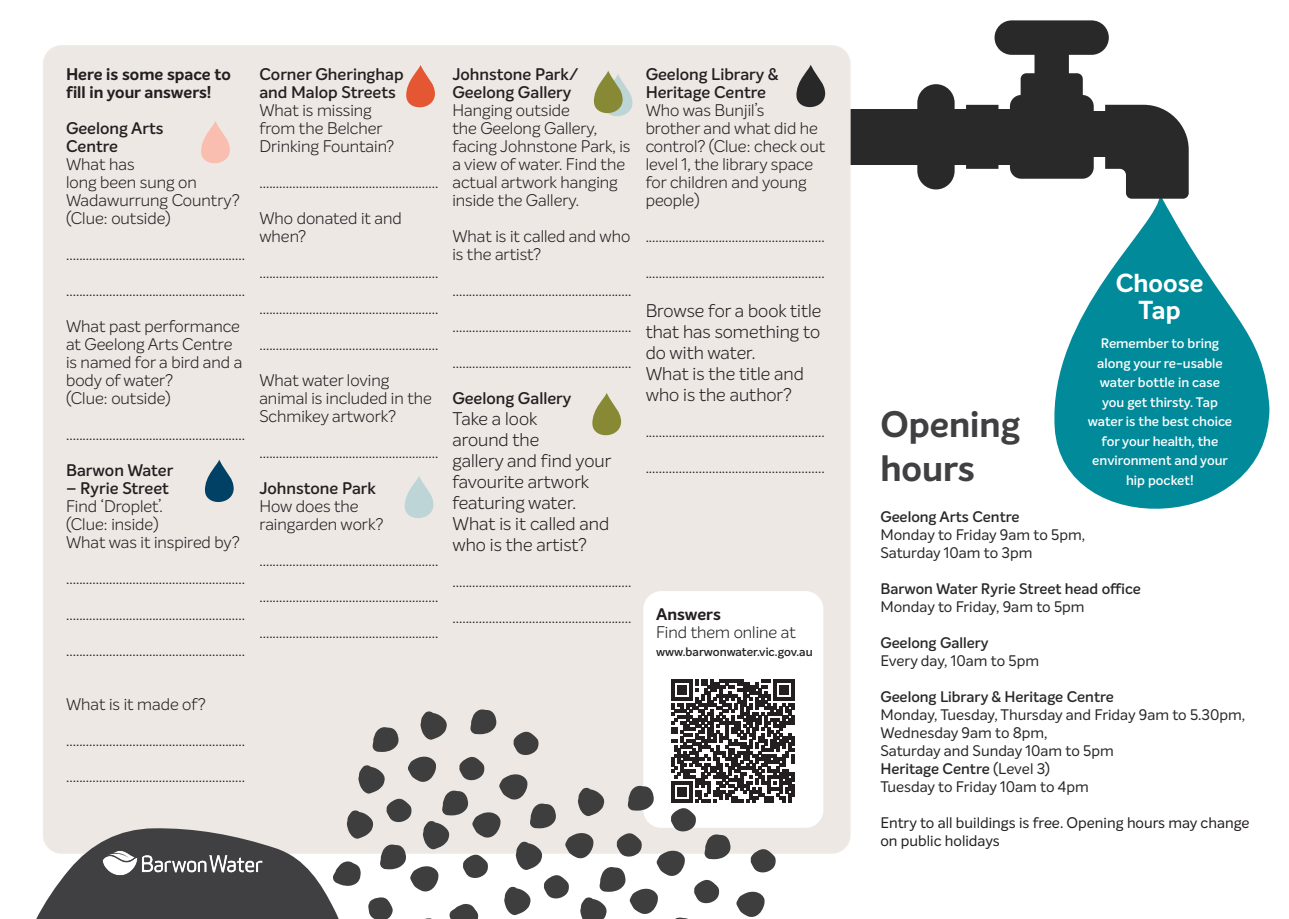
<style>
.page{position:relative;width:1289px;height:919px;background:#fff}
.page>*{position:absolute;margin:0;border:0;box-sizing:border-box;transform-origin:0 0}
.t1{font:700 36px/43.2px "Intelo";color:#404042}
.t2{font:700 25.5px/27px "Intelo";color:#fff;text-align:center}
.t3{font:300 18px/21px "Intelo";color:#231f20}
.t4{font:300 16.5px/18px "Intelo";color:#231f20}
.t5{font:600 16.5px/18px "Intelo";color:#231f20}
.t6{font:700 16.5px/18px "Intelo";color:#231f20}
.t7{font:15px/18px "Intelo";color:#282828}
.t8{font:15px/18px "Intelo";color:#231f20}
.t9{font:600 15px/18px "Intelo";color:#282828}
.t10{font:600 13.5px/19.5px "Intelo";color:#fff;text-align:center}
.t11{font:600 12px "Intelo";color:#231f20}
.s1{font-weight:600}
.s2{font-weight:400}
</style>
<div class="page">
<svg style="left:1054px;top:194px;width:215px;height:315px;fill:#008a9a"></svg>
<div style="left:833px;top:109px;width:182px;height:56px;background:#292929"></div>
<div style="left:917px;top:84px;width:37px;height:105px;background:#292929;border-radius:19px"></div>
<svg style="left:966px;top:20px;width:222px;height:179px"></svg>
<div style="left:931px;top:111px;width:194px;height:46px;background:#292929"></div>
<div style="left:44px;top:46px;width:805px;height:806px;background:#ede8e4;border-radius:18px"></div>
<svg style="left:205px;top:459px;width:29px;height:43px"></svg>
<svg style="left:201px;top:121px;width:29px;height:43px"></svg>
<svg style="left:796px;top:65px;width:29px;height:43px"></svg>
<svg style="left:404px;top:476px;width:29px;height:42px"></svg>
<svg style="left:406px;top:65px;width:29px;height:43px"></svg>
<svg style="left:593px;top:71px;width:39px;height:46px"></svg>
<svg style="left:592px;top:393px;width:29px;height:43px"></svg>
<div style="left:643px;top:591px;width:180px;height:236px;background:#fff;border-radius:18px"></div>
<svg style="left:36px;top:679px;width:758px;height:240px"></svg>
<img style="left:100px;top:848px;width:165px;height:29px">
<p class="t6" style="left:66px;top:65px;width:166px">Here is some space to fill in your answers!</p>
<p class="t5" style="left:66px;top:119px;width:99px">Geelong Arts<br>Centre</p>
<p class="t4" style="left:66px;top:155px;width:175px">What has<br>long been sung on<br>Wadawurrung Country? (Clue: outside)</p>
<p class="t4" style="left:66px;top:245px;width:181px">......................................................</p>
<p class="t4" style="left:66px;top:281px;width:181px">......................................................</p>
<p class="t4" style="left:66px;top:317px;width:178px">What past performance at Geelong Arts Centre is named for a bird and a body of water?<br>(Clue: outside)</p>
<p class="t4" style="left:66px;top:425px;width:181px">......................................................</p>
<p class="t5" style="left:66px;top:461px;width:109px">Barwon Water</p>
<p class="t5" style="left:66px;top:479px;width:104px">– Ryrie Street</p>
<p class="t4" style="left:66px;top:497px;width:175px">Find ‘Droplet’.<br>(Clue: inside)<br>What was it inspired by?</p>
<p class="t4" style="left:66px;top:569px;width:181px">......................................................</p>
<p class="t4" style="left:66px;top:605px;width:181px">......................................................</p>
<p class="t4" style="left:66px;top:641px;width:181px">......................................................</p>
<p class="t5" style="left:259px;top:65px;width:146px">Corner Gheringhap and Malop Streets</p>
<p class="t4" style="left:259px;top:101px;width:136px">What is missing from the Belcher<br>Drinking Fountain?</p>
<p class="t4" style="left:259px;top:173px;width:181px">......................................................</p>
<p class="t4" style="left:259px;top:209px;width:144px">Who donated it and when?</p>
<p class="t4" style="left:259px;top:263px;width:181px">......................................................</p>
<p class="t4" style="left:259px;top:299px;width:181px">......................................................</p>
<p class="t4" style="left:259px;top:335px;width:181px">......................................................</p>
<p class="t4" style="left:259px;top:371px;width:174px">What water loving animal is included in the<br>Schmikey artwork?</p>
<p class="t4" style="left:259px;top:443px;width:181px">......................................................</p>
<p class="t5" style="left:259px;top:479px;width:118px">Johnstone Park</p>
<p class="t4" style="left:259px;top:497px;width:126px">How does the raingarden work?</p>
<p class="t4" style="left:259px;top:551px;width:181px">......................................................</p>
<p class="t4" style="left:259px;top:587px;width:181px">......................................................</p>
<p class="t4" style="left:259px;top:623px;width:181px">......................................................</p>
<p class="t5" style="left:452px;top:65px;width:128px">Johnstone Park/<br>Geelong Gallery</p>
<p class="t4" style="left:452px;top:101px;width:180px">Hanging outside<br>the Geelong Gallery, facing Johnstone Park, is a view of water. Find the actual artwork hanging inside the Gallery.</p>
<p class="t4" style="left:452px;top:227px;width:179px">What is it called and who is the artist?</p>
<p class="t4" style="left:452px;top:281px;width:181px">......................................................</p>
<p class="t4" style="left:452px;top:317px;width:181px">......................................................</p>
<p class="t4" style="left:452px;top:353px;width:181px">......................................................</p>
<p class="t5" style="left:452px;top:389px;width:121px">Geelong Gallery</p>
<p class="t3" style="left:452px;top:408px;width:160px">Take a look<br>around the<br>gallery and find your favourite artwork featuring water.</p>
<p class="t3" style="left:452px;top:513px;width:158px">What is it called and who is the artist?</p>
<p class="t4" style="left:452px;top:572px;width:181px">......................................................</p>
<p class="t4" style="left:452px;top:608px;width:181px">......................................................</p>
<p class="t5" style="left:645px;top:65px;width:134px">Geelong Library &amp;<br>Heritage Centre</p>
<p class="t4" style="left:645px;top:101px;width:181px">Who was Bunjil’s<br>brother and what did he control? (Clue: check out level 1, the library space for children and young people)</p>
<p class="t4" style="left:645px;top:227px;width:181px">......................................................</p>
<p class="t4" style="left:645px;top:263px;width:181px">......................................................</p>
<p class="t3" style="left:645px;top:300px;width:177px;text-align:justify">Browse for a book title that has something to do with water.</p>
<p class="t3" style="left:645px;top:363px;width:160px">What is the title and who is the author?</p>
<p class="t4" style="left:645px;top:422px;width:181px">......................................................</p>
<p class="t4" style="left:645px;top:458px;width:181px">......................................................</p>
<p class="t6" style="left:656px;top:605px;width:66px">Answers</p>
<p class="t4" style="left:656px;top:623px;width:141px">Find them online at</p>
<p class="t11" style="left:656px;top:644px;width:158px">www.barwonwater.vic.gov.au</p>
<p class="t4" style="left:66px;top:695px;width:141px">What is it made of?</p>
<p class="t4" style="left:66px;top:731px;width:181px">......................................................</p>
<p class="t4" style="left:66px;top:767px;width:181px">......................................................</p>
<p class="t1" style="left:880px;top:404px;width:141px">Opening hours</p>
<p class="t2" style="left:1115px;top:270px;width:89px">Choose<br>Tap</p>
<p class="t10" style="left:1087px;top:334px;width:146px">Remember to bring along your re-usable water bottle in case you get thirsty. Tap water is the best choice for your health, the environment and your hip pocket!</p>
<p class="t7" style="left:880px;top:507px;width:206px"><span class="s1">Geelong Arts Centre<br></span>Monday to Friday 9am to 5pm,<br>Saturday 10am to 3pm</p>
<p class="t9" style="left:880px;top:579px;width:262px">Barwon Water Ryrie Street head office<br><span class="s2">Monday to Friday, 9am to 5pm</span></p>
<p class="t7" style="left:880px;top:633px;width:160px"><span class="s1">Geelong Gallery<br></span>Every day, 10am to 5pm</p>
<p class="t7" style="left:880px;top:687px;width:366px"><span class="s1">Geelong Library &amp; Heritage Centre<br></span>Monday, Tuesday, Thursday and Friday 9am to 5.30pm,<br>Wednesday 9am to 8pm,<br>Saturday and Sunday 10am to 5pm<br><span class="s1">Heritage Centre</span> (Level 3)</p>
<p class="t7" style="left:880px;top:777px;width:210px">Tuesday to Friday 10am to 4pm</p>
<p class="t8" style="left:880px;top:813px;width:371px">Entry to all buildings is free. Opening hours may change on public holidays</p>
</div>
